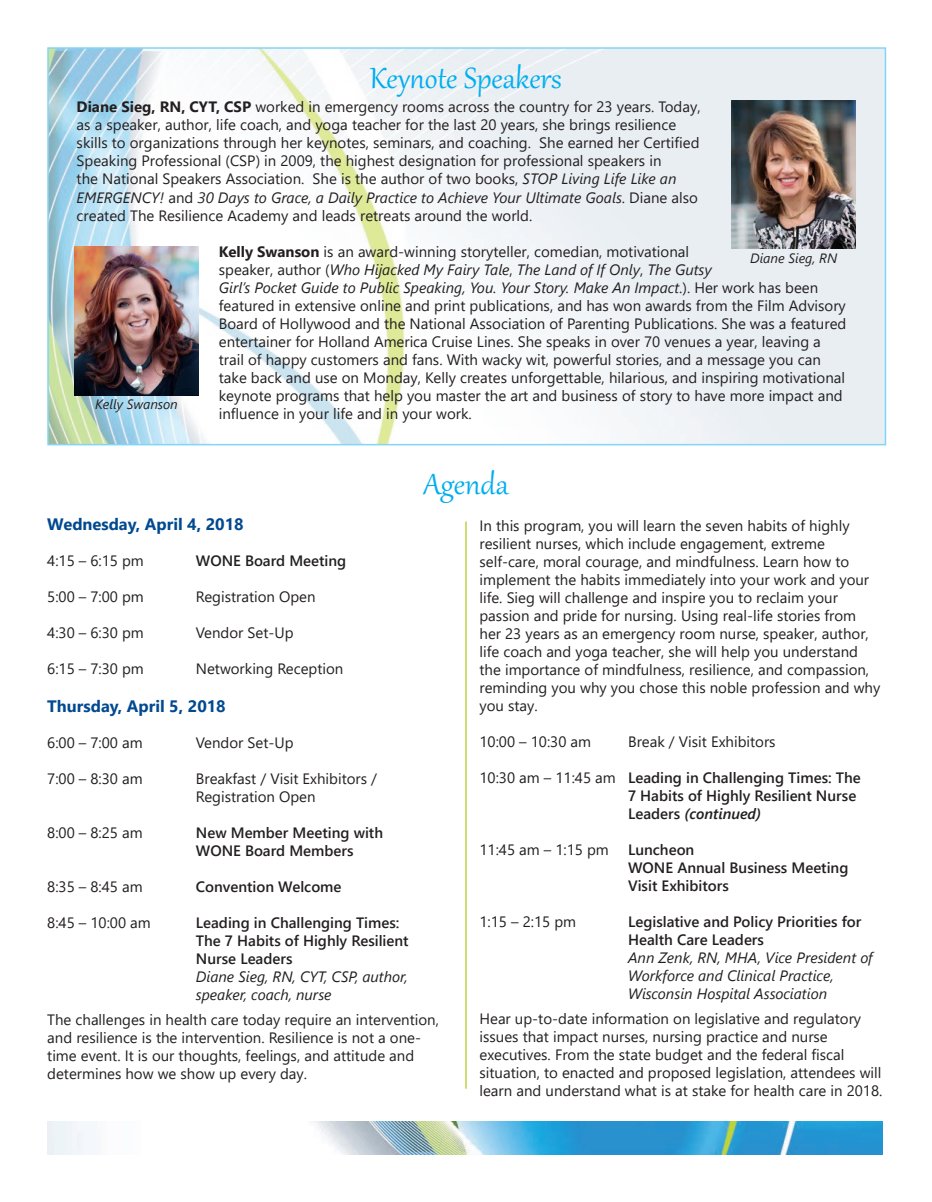
<style>
.page{position:relative;width:932px;height:1202px;background:#fff}
.page>*{position:absolute;margin:0;border:0;box-sizing:border-box;transform-origin:0 0}
.WONE_2018_headings{font:36px "Gabriola";color:#00aeef}
.WONE_2018_Subheads{font:700 16.5px "Segoe UI";color:#014990}
.WONE_2018_body_text{font:15px/18px "Segoe UI";color:#231f20}
.WONE_2018_body_text-2{font:600 15px/18px "Segoe UI";color:#231f20}
.WONE_2018_body_text-3{font:italic 15px/18px "Segoe UI";color:#231f20}
.WONE_2018_Captions{font:italic 13.5px "Segoe UI";color:#231f20}
.s1{font-weight:700}
.s2{font-style:italic}
.s3{font-weight:400}
</style>
<div class="page">
<img style="left:50px;top:50px;width:833px;height:392px">
<hr style="left:465px;top:521px;width:1px;height:567px;background:#bad544">
<img style="left:47px;top:1121px;width:835px;height:33px">
<img style="left:75px;top:247px;width:123px;height:148px">
<img style="left:731px;top:100px;width:124px;height:148px">
<p class="WONE_2018_headings" style="left:370px;top:54px;width:193px">Keynote Speakers</p>
<p class="WONE_2018_body_text" style="left:77px;top:97px;width:625px"><span class="s1">Diane Sieg, RN, CYT, CSP</span> worked in emergency rooms across the country for 23 years. Today, as a speaker, author, life coach, and yoga teacher for the last 20 years, she brings resilience skills to organizations through her keynotes, seminars, and coaching. She earned her Certified Speaking Professional (CSP) in 2009, the highest designation for professional speakers in<br>the National Speakers Association. She is the author of two books, <span class="s2">STOP Living Life Like an EMERGENCY!</span> and <span class="s2">30 Days to Grace, a Daily Practice to Achieve Your Ultimate Goals</span>. Diane also created The Resilience Academy and leads retreats around the world.</p>
<p class="WONE_2018_body_text" style="left:219px;top:241px;width:629px"><span class="s1">Kelly Swanson</span> is an award-winning storyteller, comedian, motivational<br>speaker, author (<span class="s2">Who Hijacked My Fairy Tale</span>, <span class="s2">The Land of If Only</span>, <span class="s2">The Gutsy<br>Girl’s Pocket Guide to Public Speaking, You. Your Story. Make An Impact</span>.). Her work has been featured in extensive online and print publications, and has won awards from the Film Advisory Board of Hollywood and the National Association of Parenting Publications. She was a featured entertainer for Holland America Cruise Lines. She speaks in over 70 venues a year, leaving a trail of happy customers and fans. With wacky wit, powerful stories, and a message you can take back and use on Monday, Kelly creates unforgettable, hilarious, and inspiring motivational keynote programs that help you master the art and business of story to have more impact and influence in your life and in your work.</p>
<p class="WONE_2018_Captions" style="left:750px;top:248px;width:89px">Diane Sieg, RN</p>
<p class="WONE_2018_Captions" style="left:95px;top:393px;width:84px">Kelly Swanson</p>
<p class="WONE_2018_headings" style="left:423px;top:461px;width:87px">Agenda</p>
<p class="WONE_2018_body_text" style="left:479px;top:515px;width:402px">In this program, you will learn the seven habits of highly resilient nurses, which include engagement, extreme self-care, moral courage, and mindfulness. Learn how to implement the habits immediately into your work and your life. Sieg will challenge and inspire you to reclaim your passion and pride for nursing. Using real-life stories from her 23 years as an emergency room nurse, speaker, author, life coach and yoga teacher, she will help you understand the importance of mindfulness, resilience, and compassion, reminding you why you chose this noble profession and why you stay.</p>
<p class="WONE_2018_body_text" style="left:479px;top:731px;width:113px">10:00 – 10:30 am</p>
<p class="WONE_2018_body_text" style="left:628px;top:731px;width:149px">Break / Visit Exhibitors</p>
<p class="WONE_2018_body_text-2" style="left:628px;top:767px;width:234px;text-indent:-148px"><span class="s3">10:30 am – 11:45 am</span> Leading in Challenging Times: The<br>7 Habits of Highly Resilient Nurse<br>Leaders <span class="s2">(continued)</span></p>
<p class="WONE_2018_body_text" style="left:479px;top:839px;width:131px">11:45 am – 1:15 pm</p>
<p class="WONE_2018_body_text-2" style="left:628px;top:839px;width:68px">Luncheon</p>
<p class="WONE_2018_body_text-2" style="left:628px;top:857px;width:222px">WONE Annual Business Meeting</p>
<p class="WONE_2018_body_text-2" style="left:628px;top:875px;width:102px">Visit Exhibitors</p>
<p class="WONE_2018_body_text" style="left:479px;top:911px;width:98px">1:15 – 2:15 pm</p>
<p class="WONE_2018_body_text-2" style="left:628px;top:911px;width:235px">Legislative and Policy Priorities for</p>
<p class="WONE_2018_body_text-2" style="left:628px;top:929px;width:137px">Health Care Leaders</p>
<p class="WONE_2018_body_text-3" style="left:628px;top:947px;width:246px">Ann Zenk, RN, MHA, Vice President of<br>Workforce and Clinical Practice,<br>Wisconsin Hospital Association</p>
<p class="WONE_2018_body_text" style="left:479px;top:1008px;width:404px">Hear up-to-date information on legislative and regulatory issues that impact nurses, nursing practice and nurse executives. From the state budget and the federal fiscal situation, to enacted and proposed legislation, attendees will learn and understand what is at stake for health care in 2018.</p>
<p class="WONE_2018_Subheads" style="left:47px;top:508px;width:198px">Wednesday, April 4, 2018</p>
<p class="WONE_2018_body_text" style="left:47px;top:550px;width:98px">4:15 – 6:15 pm</p>
<p class="WONE_2018_body_text-2" style="left:196px;top:550px;width:152px">WONE Board Meeting</p>
<p class="WONE_2018_body_text" style="left:47px;top:586px;width:98px">5:00 – 7:00 pm</p>
<p class="WONE_2018_body_text" style="left:196px;top:586px;width:121px">Registration Open</p>
<p class="WONE_2018_body_text" style="left:47px;top:622px;width:98px">4:30 – 6:30 pm</p>
<p class="WONE_2018_body_text" style="left:196px;top:622px;width:99px">Vendor Set-Up</p>
<p class="WONE_2018_body_text" style="left:47px;top:658px;width:98px">6:15 – 7:30 pm</p>
<p class="WONE_2018_body_text" style="left:196px;top:658px;width:149px">Networking Reception</p>
<p class="WONE_2018_Subheads" style="left:47px;top:690px;width:180px">Thursday, April 5, 2018</p>
<p class="WONE_2018_body_text" style="left:47px;top:732px;width:97px">6:00 – 7:00 am</p>
<p class="WONE_2018_body_text" style="left:196px;top:732px;width:99px">Vendor Set-Up</p>
<p class="WONE_2018_body_text" style="left:47px;top:768px;width:97px">7:00 – 8:30 am</p>
<p class="WONE_2018_body_text" style="left:196px;top:768px;width:183px">Breakfast / Visit Exhibitors /<br>Registration Open</p>
<p class="WONE_2018_body_text" style="left:47px;top:822px;width:97px">8:00 – 8:25 am</p>
<p class="WONE_2018_body_text-2" style="left:196px;top:822px;width:189px">New Member Meeting with<br>WONE Board Members</p>
<p class="WONE_2018_body_text" style="left:47px;top:876px;width:97px">8:35 – 8:45 am</p>
<p class="WONE_2018_body_text-2" style="left:196px;top:876px;width:147px">Convention Welcome</p>
<p class="WONE_2018_body_text" style="left:47px;top:912px;width:105px">8:45 – 10:00 am</p>
<p class="WONE_2018_body_text-2" style="left:196px;top:912px;width:214px">Leading in Challenging Times:<br>The 7 Habits of Highly Resilient<br>Nurse Leaders</p>
<p class="WONE_2018_body_text-3" style="left:196px;top:966px;width:213px">Diane Sieg, RN, CYT, CSP, author, speaker, coach, nurse</p>
<p class="WONE_2018_body_text" style="left:47px;top:1009px;width:393px">The challenges in health care today require an intervention, and resilience is the intervention. Resilience is not a one&shy;time event. It is our thoughts, feelings, and attitude and determines how we show up every day.</p>
</div>
